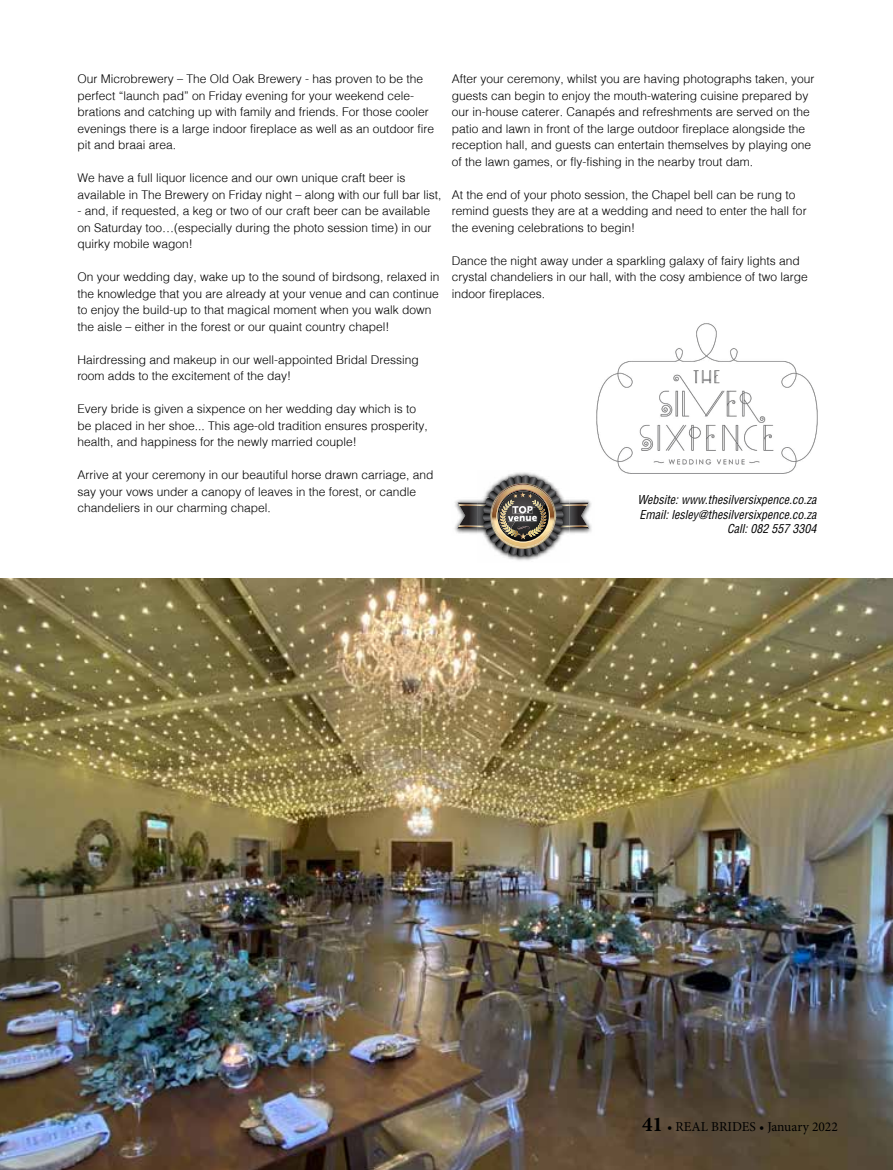
<style>
.page{position:relative;width:893px;height:1170px;background:#fff}
.page>*{position:absolute;margin:0;border:0;box-sizing:border-box;transform-origin:0 0}
.t1{font:13.5px "Minion Pro";color:#000}
.t2{font:300 12px/16.5px "Helv";color:#000}
.t3{font:italic condensed 12px/14.4px "Helvetica LT Std";color:#000;text-align:right}
.t4{font:9.9px "Museo Sans 900";color:#fff}
.s1{font-weight:700;font-size:21px}
</style>
<div class="page">
<img style="left:589px;top:501px;width:3px;height:31px">
<img style="left:454px;top:501px;width:3px;height:31px">
<img style="left:508px;top:472px;width:29px;height:3px">
<img style="left:508px;top:556px;width:31px;height:5px">
<img style="left:457px;top:475px;width:132px;height:81px">
<img style="left:596px;top:323px;width:222px;height:151px">
<img style="left:0;top:578px;width:893px;height:591px">
<p class="t2" style="left:77px;top:70px;width:358px">Our Microbrewery – The Old Oak Brewery - has proven to be the perfect “launch pad” on Friday evening for your weekend cele&shy;brations and catching up with family and friends. For those cooler evenings there is a large indoor fireplace as well as an outdoor fire pit and braai area.</p>
<p class="t2" style="left:77px;top:169px;width:366px">We have a full liquor licence and our own unique craft beer is available in The Brewery on Friday night – along with our full bar list,</p>
<p class="t2" style="left:77px;top:202px;width:356px;text-align:justify">- and, if requested, a keg or two of our craft beer can be available on Saturday too…(especially during the photo session time) in our quirky mobile wagon!</p>
<p class="t2" style="left:77px;top:268px;width:364px">On your wedding day, wake up to the sound of birdsong, relaxed in the knowledge that you are already at your venue and can continue to enjoy the build-up to that magical moment when you walk down the aisle – either in the forest or our quaint country chapel!</p>
<p class="t2" style="left:77px;top:351px;width:343px">Hairdressing and makeup in our well-appointed Bridal Dressing room adds to the excitement of the day!</p>
<p class="t2" style="left:77px;top:400px;width:352px">Every bride is given a sixpence on her wedding day which is to be placed in her shoe... This age-old tradition ensures prosperity, health, and happiness for the newly married couple!</p>
<p class="t2" style="left:77px;top:466px;width:358px">Arrive at your ceremony in our beautiful horse drawn carriage, and say your vows under a canopy of leaves in the forest, or candle chandeliers in our charming chapel.</p>
<p class="t2" style="left:452px;top:70px;width:364px">After your ceremony, whilst you are having photographs taken, your guests can begin to enjoy the mouth-watering cuisine prepared by our in-house caterer. Canapés and refreshments are served on the patio and lawn in front of the large outdoor fireplace alongside the reception hall, and guests can entertain themselves by playing one of the lawn games, or fly-fishing in the nearby trout dam.</p>
<p class="t2" style="left:452px;top:186px;width:356px">At the end of your photo session, the Chapel bell can be rung to remind guests they are at a wedding and need to enter the hall for the evening celebrations to begin!</p>
<p class="t2" style="left:452px;top:252px;width:358px">Dance the night away under a sparkling galaxy of fairy lights and crystal chandeliers in our hall, with the cosy ambience of two large indoor fireplaces.</p>
<p class="t4" style="left:508px;top:512px;width:31px">venue</p>
<p class="t3" style="left:637px;top:492px;width:180px">Website: www.thesilversixpence.co.za<br>Email: lesley@thesilversixpence.co.za<br>Call: 082 557 3304</p>
<p class="t1" style="left:642px;top:1117px;width:197px"><span class="s1">41</span> • REAL BRIDES • January 2022</p>
</div>
